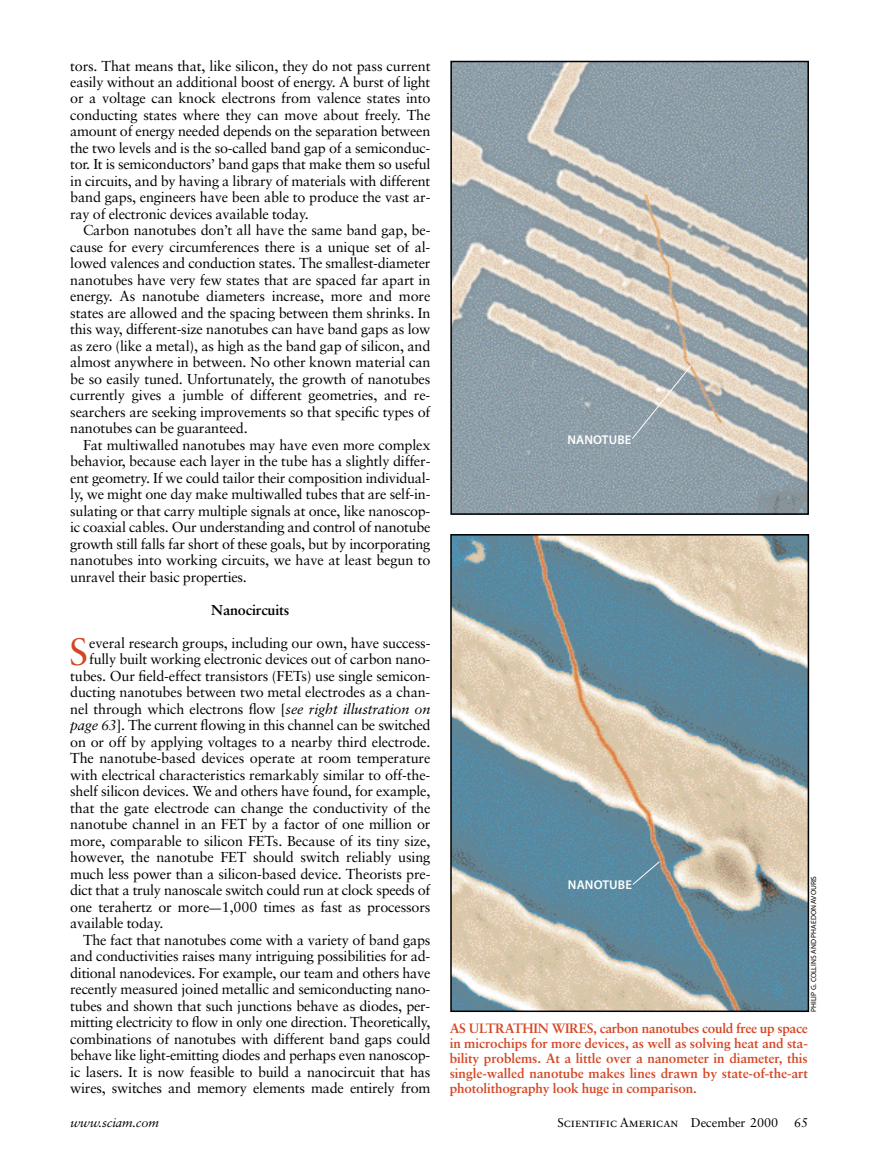
<style>
.page{position:relative;width:878px;height:1161px;background:#fff}
.page>*{position:absolute;margin:0;border:0;box-sizing:border-box;transform-origin:0 0}
.t1{font:38.1px "Sabon";color:#d44623}
.t2{font:14.4px/16.5px "Sabon";letter-spacing:-.015em;color:#000;text-align:justify}
.t3{font:700 14.4px "Sabon";letter-spacing:-.01em;color:#000}
.t4{font:700 13.5px/15px "Sabon";letter-spacing:-.01em;color:#d44623;text-align:justify}
.t5{font:12.75px "Sabon Roman SC";letter-spacing:-.005em;color:#000}
.t6{font:12.75px "Myriad MM 565 600";letter-spacing:.01em;color:#fff}
.t7{font:italic 12.75px "Sabon";letter-spacing:-.01em;color:#000}
.t8{font:7.5px "Myriad MM 400 600";color:#000}
.s1{font-style:italic}
.s2{font-size:12px}
.s3{font-family:"Sabon"}
</style>
<div class="page">
<img style="left:453px;top:64px;width:352px;height:448px">
<div style="left:450px;top:61px;width:358px;height:454px;border:2px solid #000"></div>
<img style="left:453px;top:537px;width:353px;height:472px">
<div style="left:450px;top:534px;width:359px;height:478px;border:2px solid #000"></div>
<svg style="left:631px;top:364px;width:61px;height:76px;background:#abb1b2"></svg>
<svg style="left:631px;top:861px;width:29px;height:25px"></svg>
<p class="t2" style="left:70px;top:59px;width:362px">tors. That means that, like silicon, they do not pass current easily without an additional boost of energy. A burst of light or a voltage can knock electrons from valence states into conducting states where they can move about freely. The amount of energy needed depends on the separation between the two levels and is the so-called band gap of a semiconduc&shy;tor. It is semiconductors’ band gaps that make them so useful in circuits, and by having a library of materials with different band gaps, engineers have been able to produce the vast ar&shy;ray of electronic devices available today.</p>
<p class="t2" style="left:70px;top:224px;width:362px;text-indent:13px">Carbon nanotubes don’t all have the same band gap, be&shy;cause for every circumferences there is a unique set of al&shy;lowed valences and conduction states. The smallest-diameter nanotubes have very few states that are spaced far apart in energy. As nanotube diameters increase, more and more states are allowed and the spacing between them shrinks. In this way, different-size nanotubes can have band gaps as low as zero (like a metal), as high as the band gap of silicon, and almost anywhere in between. No other known material can be so easily tuned. Unfortunately, the growth of nanotubes currently gives a jumble of different geometries, and re&shy;searchers are seeking improvements so that specific types of nanotubes can be guaranteed.</p>
<p class="t2" style="left:70px;top:438px;width:362px;text-indent:13px">Fat multiwalled nanotubes may have even more complex behavior, because each layer in the tube has a slightly differ&shy;ent geometry. If we could tailor their composition individual&shy;ly, we might one day make multiwalled tubes that are self-in&shy;sulating or that carry multiple signals at once, like nanoscop&shy;ic coaxial cables. Our understanding and control of nanotube growth still falls far short of these goals, but by incorporating nanotubes into working circuits, we have at least begun to unravel their basic properties.</p>
<p class="t3" style="left:211px;top:605px;width:80px">Nanocircuits</p>
<h1 class="t1" style="left:69px;top:637px;width:21px">S</h1>
<p class="t2" style="left:89px;top:636px;width:343px">everal research groups, including our own, have success-</p>
<p class="t6" style="left:567px;top:435px;width:65px">NANOTUBE</p>
<p class="t2" style="left:89px;top:653px;width:343px">fully built working electronic devices out of carbon nano-</p>
<p class="t2" style="left:70px;top:669px;width:361px">tubes. Our field-effect transistors (FETs) use single semicon-</p>
<p class="t2" style="left:70px;top:686px;width:361px">ducting nanotubes between two metal electrodes as a chan-</p>
<p class="t2" style="left:70px;top:702px;width:362px">nel through which electrons flow [<span class="s1">see right illustration on</span></p>
<p class="t2" style="left:70px;top:719px;width:362px"><span class="s1">page 63</span>]. The current flowing in this channel can be switched</p>
<p class="t2" style="left:70px;top:735px;width:362px">on or off by applying voltages to a nearby third electrode.</p>
<p class="t2" style="left:70px;top:752px;width:362px">The nanotube-based devices operate at room temperature</p>
<p class="t2" style="left:70px;top:768px;width:361px">with electrical characteristics remarkably similar to off-the-</p>
<p class="t2" style="left:70px;top:785px;width:362px">shelf silicon devices. We and others have found, for example,</p>
<p class="t2" style="left:70px;top:801px;width:362px">that the gate electrode can change the conductivity of the</p>
<p class="t2" style="left:70px;top:818px;width:362px">nanotube channel in an FET by a factor of one million or</p>
<p class="t2" style="left:70px;top:834px;width:361px">more, comparable to silicon FETs. Because of its tiny size,</p>
<p class="t2" style="left:70px;top:851px;width:361px">however, the nanotube FET should switch reliably using</p>
<p class="t2" style="left:70px;top:867px;width:362px">much less power than a silicon-based device. Theorists pre-</p>
<p class="t2" style="left:70px;top:884px;width:361px">dict that a truly nanoscale switch could run at clock speeds of</p>
<p class="t2" style="left:70px;top:900px;width:362px">one terahertz or more<span class="s2">—</span>1,000 times as fast as processors</p>
<p class="t2" style="left:70px;top:917px;width:95px">available today.</p>
<p class="t2" style="left:83px;top:933px;width:349px">The fact that nanotubes come with a variety of band gaps</p>
<p class="t2" style="left:70px;top:950px;width:361px">and conductivities raises many intriguing possibilities for ad-</p>
<p class="t2" style="left:70px;top:966px;width:361px">ditional nanodevices. For example, our team and others have</p>
<p class="t2" style="left:70px;top:983px;width:361px">recently measured joined metallic and semiconducting nano-</p>
<p class="t2" style="left:70px;top:999px;width:361px">tubes and shown that such junctions behave as diodes, per-</p>
<p class="t2" style="left:70px;top:1016px;width:362px">mitting electricity to flow in only one direction. Theoretically,</p>
<p class="t2" style="left:70px;top:1032px;width:361px">combinations of nanotubes with different band gaps could</p>
<p class="t2" style="left:70px;top:1049px;width:361px">behave like light-emitting diodes and perhaps even nanoscop-</p>
<p class="t2" style="left:70px;top:1065px;width:361px">ic lasers. It is now feasible to build a nanocircuit that has</p>
<p class="t2" style="left:70px;top:1082px;width:361px">wires, switches and memory elements made entirely from</p>
<p class="t7" style="left:70px;top:1116px;width:90px">www.sciam.com</p>
<p class="t5" style="left:557px;top:1115px;width:252px">Scientific American <span class="s3">December 2000 65</span></p>
<p class="t6" style="left:568px;top:880px;width:65px">NANOTUBE</p>
<p class="t8" style="left:810px;top:1012px;width:137px;rotate:-90deg">PHILIP G. COLLINS AND PHAEDON AVOURIS</p>
<p class="t4" style="left:450px;top:1022px;width:359px">AS ULTRATHIN WIRES, carbon nanotubes could free up space in microchips for more devices, as well as solving heat and sta&shy;bility problems. At a little over a nanometer in diameter, this single-walled nanotube makes lines drawn by state-of-the-art photolithography look huge in comparison.</p>
</div>
